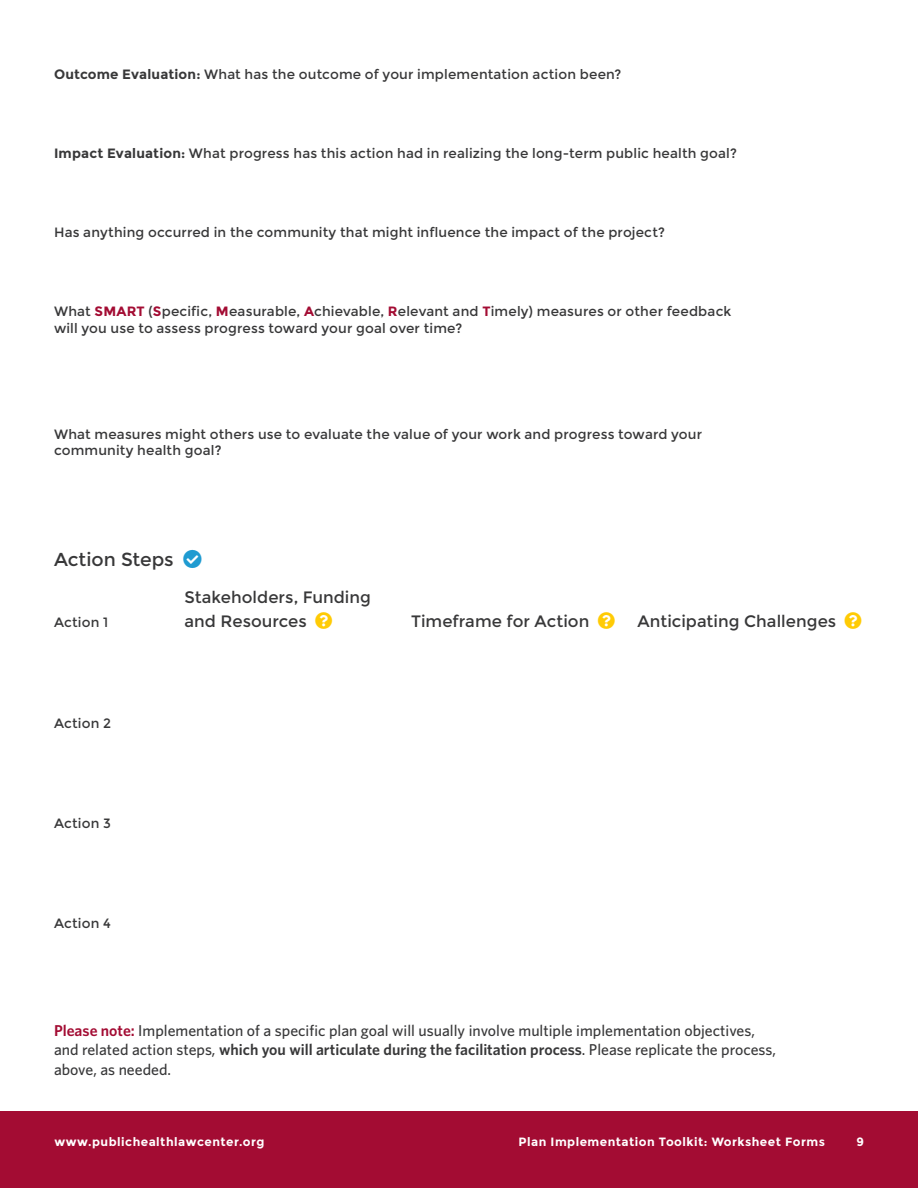
<style>
.page{position:relative;width:918px;height:1188px;background:#fff}
.page>*{position:absolute;margin:0;border:0;box-sizing:border-box;transform-origin:0 0}
.subhead_level_2{font:18.75px "Montserrat";letter-spacing:-.005em;color:#383839}
.subhead_level_3{font:16.5px/24px "Montserrat";letter-spacing:.005em;color:#383839}
.table_text{font:500 15.75px/19.5px "Whitney";color:#383839}
.subhead_level_4{font:13.5px/16.5px "Montserrat";letter-spacing:.01em;color:#383839}
.t1{font:700 12px "Montserrat";letter-spacing:.04em;color:#fff}
.s1{font-weight:700}
.s2{font-weight:700;color:#a30c33}
.s3{font-weight:600;color:#a30c33}
.s4{font-weight:600}
</style>
<div class="page">
<div style="left:0;top:1112px;width:918px;height:76px;background:#a30c33"></div>
<p class="subhead_level_4" style="left:54px;top:66px;width:569px"><span class="s1">Outcome Evaluation:</span> What has the outcome of your implementation action been?</p>
<p class="subhead_level_4" style="left:54px;top:145px;width:684px"><span class="s1">Impact Evaluation:</span> What progress has this action had in realizing the long-term public health goal?</p>
<p class="subhead_level_4" style="left:54px;top:224px;width:613px">Has anything occurred in the community that might influence the impact of the project?</p>
<p class="subhead_level_4" style="left:54px;top:303px;width:679px">What <span class="s2">SMART</span> (<span class="s2">S</span>pecific, <span class="s2">M</span>easurable, <span class="s2">A</span>chievable, <span class="s2">R</span>elevant and <span class="s2">T</span>imely) measures or other feedback will you use to assess progress toward your goal over time?</p>
<p class="subhead_level_4" style="left:54px;top:426px;width:650px">What measures might others use to evaluate the value of your work and progress toward your community health goal?</p>
<p class="subhead_level_2" style="left:54px;top:549px;width:121px">Action Steps</p>
<p class="subhead_level_4" style="left:54px;top:615px;width:56px">Action 1</p>
<p class="subhead_level_3" style="left:184px;top:586px;width:188px">Stakeholders, Funding and Resources</p>
<p class="subhead_level_4" style="left:54px;top:715px;width:59px">Action 2</p>
<p class="subhead_level_4" style="left:54px;top:815px;width:58px">Action 3</p>
<p class="subhead_level_4" style="left:54px;top:915px;width:58px">Action 4</p>
<p class="subhead_level_3" style="left:411px;top:610px;width:180px">Timeframe for Action</p>
<p class="subhead_level_3" style="left:638px;top:610px;width:200px">Anticipating Challenges</p>
<p class="table_text" style="left:54px;top:1020px;width:723px"><span class="s3">Please note:</span> Implementation of a specific plan goal will usually involve multiple implementation objectives, and related action steps, <span class="s4">which you will articulate during the facilitation process</span>. Please replicate the process, above, as needed.</p>
<p class="t1" style="left:55px;top:1134px;width:212px">www.publichealthlawcenter.org</p>
<p class="t1" style="left:519px;top:1134px;width:308px">Plan Implementation Toolkit: Worksheet Forms</p>
<p class="t1" style="left:856px;top:1134px;width:9px">9</p>
</div>
